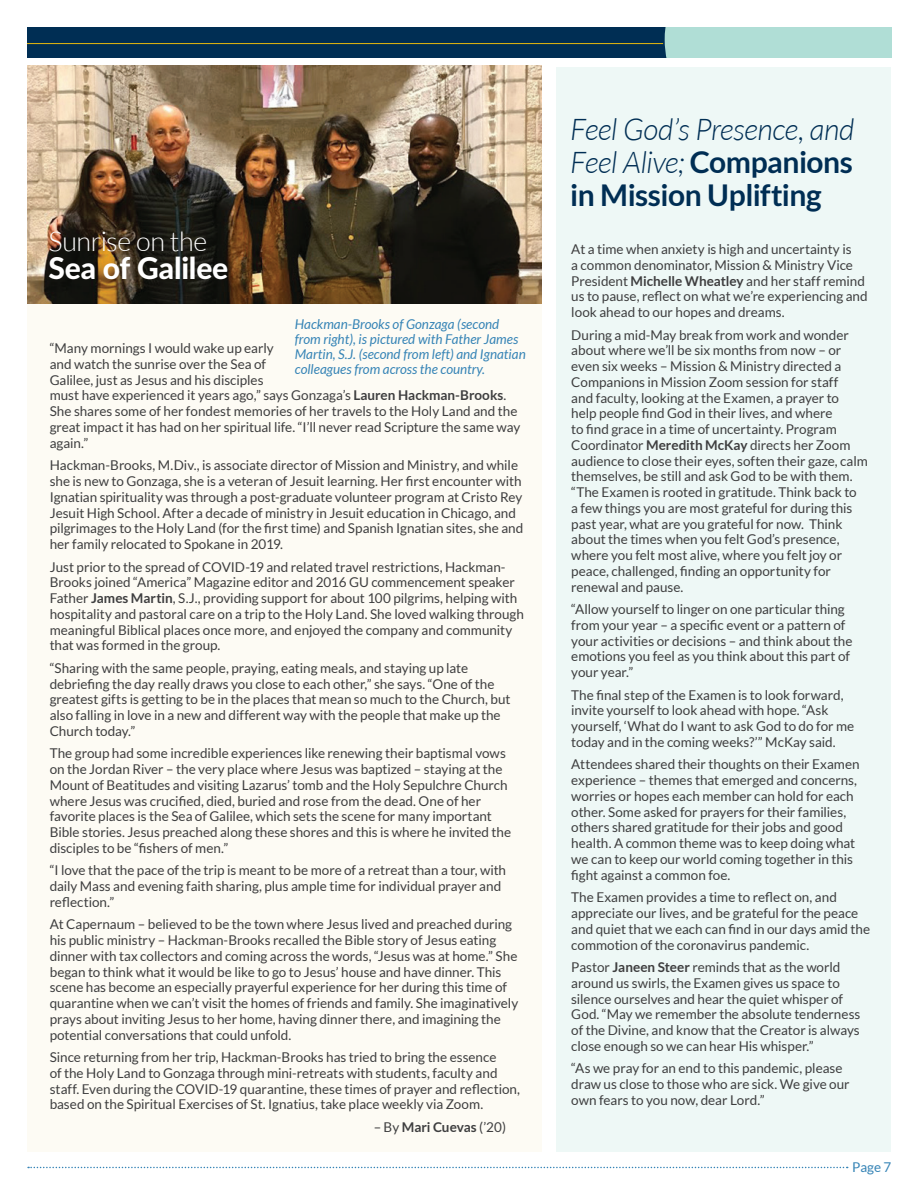
<style>
.page{position:relative;width:918px;height:1188px;background:#fff}
.page>*{position:absolute;margin:0;border:0;box-sizing:border-box;transform-origin:0 0}
.t1{font:italic 300 30px/33px "Lato";letter-spacing:-.015em;color:#002e54;text-align:justify}
.t2{font:800 30px "Lato";letter-spacing:-.005em;color:#fff}
.t3{font:300 27px "Lato";letter-spacing:-.015em;color:#fff}
.t4{font:13.5px/15.8px "Lato";letter-spacing:-.005em;color:#3e3e3f}
.t5{font:italic 13.5px/15px "Lato";color:#3684b6}
.t6{font:700 13.5px "Lato";letter-spacing:-.005em;color:#3e3e3f}
.t7{font:13.5px "Lato";color:#3684b6}
.s1{font-weight:700}
.s2{font-weight:400}
.s3{font-weight:700;font-style:normal}
</style>
<div class="page">
<svg style="left:28px;top:1167px;width:820px;height:1px"></svg>
<div style="left:27px;top:27px;width:864px;height:30px;background:#002e54"></div>
<div style="left:665px;top:27px;width:226px;height:30px;background:#b0ded6"></div>
<div style="left:28px;top:68px;width:514px;height:1084px;background:#fdfbf4"></div>
<div style="left:556px;top:68px;width:334px;height:1084px;background:#eef8f6"></div>
<hr style="left:27px;top:43px;width:636px;height:1px;background:#e8b80e">
<img style="left:27px;top:66px;width:514px;height:237px">
<h2 class="t3" style="left:49px;top:227px;width:160px">Sunrise on the</h2>
<h1 class="t2" style="left:49px;top:246px;width:181px">Sea of Galilee</h1>
<p class="t5" style="left:295px;top:317px;width:232px">Hackman-Brooks of Gonzaga (second from right), is pictured with Father James Martin, S.J. (second from left) and Ignatian colleagues from across the country.</p>
<p class="t4" style="left:50px;top:340px;width:472px">“Many mornings I would wake up early<br>and watch the sunrise over the Sea of<br>Galilee, just as Jesus and his disciples<br>must have experienced it years ago,” says Gonzaga’s <span class="s1">Lauren Hackman-Brooks</span>.<br>She shares some of her fondest memories of her travels to the Holy Land and the great impact it has had on her spiritual life. “I’ll never read Scripture the same way again.”</p>
<p class="t4" style="left:50px;top:457px;width:475px">Hackman-Brooks, M.Div., is associate director of Mission and Ministry, and while she is new to Gonzaga, she is a veteran of Jesuit learning. Her first encounter with Ignatian spirituality was through a post-graduate volunteer program at Cristo Rey Jesuit High School. After a decade of ministry in Jesuit education in Chicago, and pilgrimages to the Holy Land (for the first time) and Spanish Ignatian sites, she and her family relocated to Spokane in 2019.</p>
<p class="t4" style="left:50px;top:559px;width:476px">Just prior to the spread of COVID-19 and related travel restrictions, Hackman-Brooks joined “America” Magazine editor and 2016 GU commencement speaker Father <span class="s1">James Martin</span>, S.J., providing support for about 100 pilgrims, helping with hospitality and pastoral care on a trip to the Holy Land. She loved walking through meaningful Biblical places once more, and enjoyed the company and community that was formed in the group.</p>
<p class="t4" style="left:50px;top:660px;width:462px">“Sharing with the same people, praying, eating meals, and staying up late debriefing the day really draws you close to each other,” she says. “One of the greatest gifts is getting to be in the places that mean so much to the Church, but also falling in love in a new and different way with the people that make up the Church today.”</p>
<p class="t4" style="left:50px;top:745px;width:463px">The group had some incredible experiences like renewing their baptismal vows on the Jordan River – the very place where Jesus was baptized – staying at the Mount of Beatitudes and visiting Lazarus’ tomb and the Holy Sepulchre Church where Jesus was crucified, died, buried and rose from the dead. One of her favorite places is the Sea of Galilee, which sets the scene for many important Bible stories. Jesus preached along these shores and this is where he invited the disciples to be “fishers of men.”</p>
<p class="t4" style="left:50px;top:863px;width:458px">“I love that the pace of the trip is meant to be more of a retreat than a tour, with daily Mass and evening faith sharing, plus ample time for individual prayer and reflection.”</p>
<p class="t4" style="left:50px;top:917px;width:470px">At Capernaum – believed to be the town where Jesus lived and preached during his public ministry – Hackman-Brooks recalled the Bible story of Jesus eating dinner with tax collectors and coming across the words, “Jesus was at home.” She began to think what it would be like to go to Jesus’ house and have dinner. This scene has become an especially prayerful experience for her during this time of quarantine when we can’t visit the homes of friends and family. She imaginatively prays about inviting Jesus to her home, having dinner there, and imagining the potential conversations that could unfold.</p>
<p class="t4" style="left:50px;top:1049px;width:472px">Since returning from her trip, Hackman-Brooks has tried to bring the essence<br>of the Holy Land to Gonzaga through mini-retreats with students, faculty and staff. Even during the COVID-19 quarantine, these times of prayer and reflection, based on the Spiritual Exercises of St. Ignatius, take place weekly via Zoom.</p>
<p class="t6" style="left:374px;top:1119px;width:134px"><span class="s2">– By</span> Mari Cuevas <span class="s2">(’20)</span></p>
<h1 class="t1" style="left:570px;top:114px;width:286px">Feel God’s Presence, and Feel Alive; <span class="s3">Companions in Mission Uplifting</span></h1>
<p class="t4" style="left:571px;top:241px;width:298px">At a time when anxiety is high and uncertainty is<br>a common denominator, Mission &amp; Ministry Vice President <span class="s1">Michelle Wheatley</span> and her staff remind us to pause, reflect on what we’re experiencing and look ahead to our hopes and dreams.</p>
<p class="t4" style="left:571px;top:327px;width:298px">During a mid-May break from work and wonder about where we’ll be six months from now – or even six weeks – Mission &amp; Ministry directed a Companions in Mission Zoom session for staff<br>and faculty, looking at the Examen, a prayer to<br>help people find God in their lives, and where<br>to find grace in a time of uncertainty. Program Coordinator <span class="s1">Meredith McKay</span> directs her Zoom audience to close their eyes, soften their gaze, calm themselves, be still and ask God to be with them. “The Examen is rooted in gratitude. Think back to<br>a few things you are most grateful for during this past year, what are you grateful for now. Think about the times when you felt God’s presence, where you felt most alive, where you felt joy or peace, challenged, finding an opportunity for renewal and pause.</p>
<p class="t4" style="left:571px;top:601px;width:283px">“Allow yourself to linger on one particular thing from your year – a specific event or a pattern of your activities or decisions – and think about the emotions you feel as you think about this part of your year.”</p>
<p class="t4" style="left:571px;top:687px;width:285px">The final step of the Examen is to look forward, invite yourself to look ahead with hope. “Ask yourself, ‘What do I want to ask God to do for me today and in the coming weeks?’” McKay said.</p>
<p class="t4" style="left:571px;top:757px;width:290px">Attendees shared their thoughts on their Examen experience – themes that emerged and concerns, worries or hopes each member can hold for each other. Some asked for prayers for their families, others shared gratitude for their jobs and good health. A common theme was to keep doing what we can to keep our world coming together in this fight against a common foe.</p>
<p class="t4" style="left:571px;top:889px;width:300px">The Examen provides a time to reflect on, and appreciate our lives, and be grateful for the peace and quiet that we each can find in our days amid the commotion of the coronavirus pandemic.</p>
<p class="t4" style="left:571px;top:959px;width:291px">Pastor <span class="s1">Janeen Steer</span> reminds that as the world around us swirls, the Examen gives us space to silence ourselves and hear the quiet whisper of God. “May we remember the absolute tenderness of the Divine, and know that the Creator is always close enough so we can hear His whisper.”</p>
<p class="t4" style="left:571px;top:1060px;width:280px">“As we pray for an end to this pandemic, please draw us close to those who are sick. We give our own fears to you now, dear Lord.”</p>
<p class="t7" style="left:852px;top:1159px;width:41px">Page 7</p>
</div>
